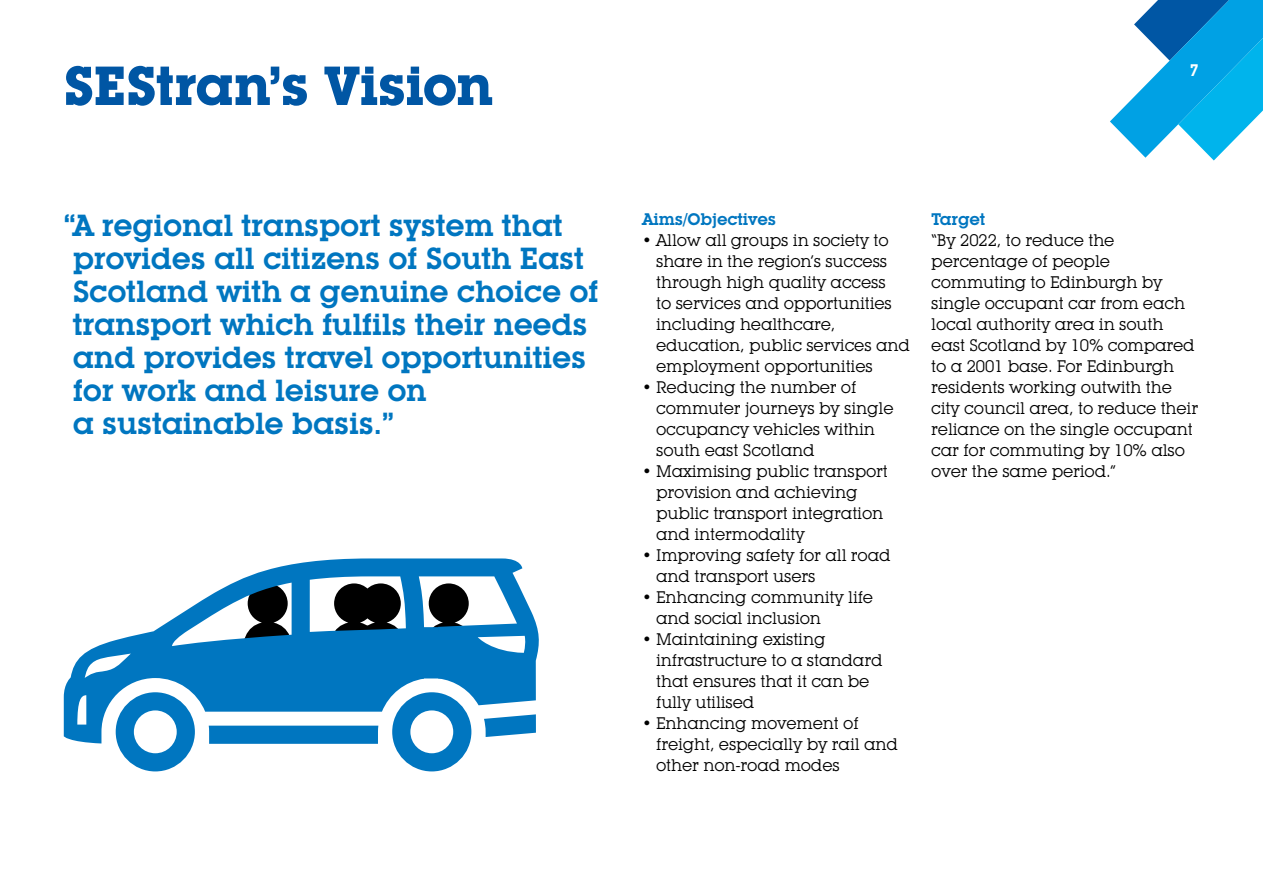
<style>
.page{position:relative;width:1263px;height:893px;background:#fff}
.page>*{position:absolute;margin:0;border:0;box-sizing:border-box;transform-origin:0 0}
.t1{font:700 54px "Lubalin Graph IT Cby BT";letter-spacing:-.015em;color:#0056a4}
.t2{font:600 30px/33px "Lubalin Graph IT Cby BT";letter-spacing:-.01em;color:#0076c0}
.t3{font:16.5px/21px "Lubalin Graph IT Cby BT";letter-spacing:-.01em;color:#000}
.t4{font:600 16.5px "Lubalin Graph IT Cby BT";letter-spacing:-.01em;color:#0076c0}
.t5{font:600 16.5px "Lubalin Graph IT Cby BT";color:#fff}
</style>
<div class="page">
<svg style="left:1110px;top:0;width:153px;height:161px"></svg>
<svg style="left:64px;top:558px;width:475px;height:213px;fill:#0076c0"></svg>
<svg style="left:414px;top:583px;width:61px;height:95px"></svg>
<h1 class="t1" style="left:64px;top:53px;width:431px">SEStran’s Vision</h1>
<p class="t5" style="left:1189px;top:60px;width:11px">7</p>
<h2 class="t2" style="left:64px;top:208px;width:536px">“A regional transport system that provides all citizens of South East<br>Scotland with a genuine choice of transport which fulfils their needs and provides travel opportunities for work and leisure on<br>a sustainable basis.”</h2>
<p class="t4" style="left:642px;top:209px;width:136px">Aims/Objectives</p>
<p class="t3" style="left:656px;top:230px;width:255px;text-indent:-14px">• Allow all groups in society to share in the region’s success through high quality access<br>to services and opportunities including healthcare, education, public services and employment opportunities</p>
<p class="t3" style="left:656px;top:377px;width:239px;text-indent:-14px">• Reducing the number of commuter journeys by single occupancy vehicles within south east Scotland</p>
<p class="t3" style="left:656px;top:461px;width:233px;text-indent:-14px">• Maximising public transport provision and achieving public transport integration and intermodality</p>
<p class="t3" style="left:656px;top:545px;width:236px;text-indent:-14px">• Improving safety for all road and transport users</p>
<p class="t3" style="left:656px;top:587px;width:219px;text-indent:-14px">• Enhancing community life and social inclusion</p>
<p class="t3" style="left:656px;top:629px;width:228px;text-indent:-14px">• Maintaining existing infrastructure to a standard that ensures that it can be fully utilised</p>
<p class="t3" style="left:656px;top:713px;width:243px;text-indent:-14px">• Enhancing movement of freight, especially by rail and other non-road modes</p>
<p class="t4" style="left:931px;top:209px;width:56px">Target</p>
<p class="t3" style="left:931px;top:230px;width:268px">“By 2022, to reduce the percentage of people commuting to Edinburgh by single occupant car from each local authority area in south east Scotland by 10% compared to a 2001 base. For Edinburgh residents working outwith the city council area, to reduce their reliance on the single occupant car for commuting by 10% also over the same period.”</p>
</div>
